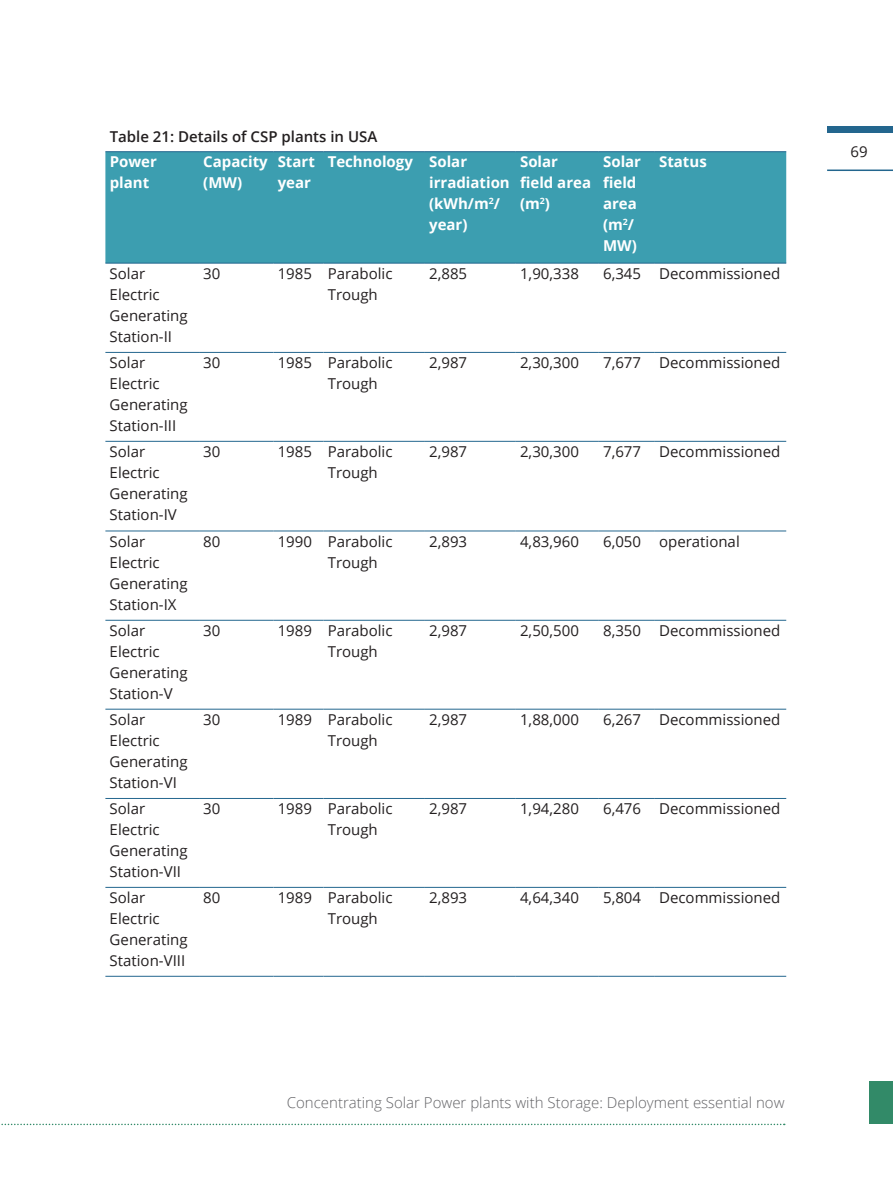
<style>
.page{position:relative;width:893px;height:1185px;background:#fff}
.page>*{position:absolute;margin:0;border:0;box-sizing:border-box;transform-origin:0 0}
.t1{font:15px/21px "Open Sans";color:#231f20}
.t2{font:700 15px/21px "Open Sans";color:#fff}
.t3{font:300 15px "Open Sans";color:#636366}
.t4{font:600 15px "Open Sans";color:#231f20}
</style>
<div class="page">
<hr style="left:826px;top:169px;width:66px;height:2px;background:#23668e">
<div style="left:826px;top:127px;width:66px;height:6px;background:#23668e"></div>
<div style="left:869px;top:1081px;width:23px;height:42px;background:#328a68"></div>
<svg style="left:1px;top:1123px;width:783px;height:2px"></svg>
<div style="left:105px;top:152px;width:680px;height:111px;background:#3c9eb0"></div>
<hr style="left:105px;top:352px;width:94px;height:1px;background:#23668e">
<hr style="left:199px;top:352px;width:74px;height:1px;background:#23668e">
<hr style="left:273px;top:352px;width:50px;height:1px;background:#23668e">
<hr style="left:323px;top:352px;width:101px;height:1px;background:#23668e">
<hr style="left:424px;top:352px;width:91px;height:1px;background:#23668e">
<hr style="left:515px;top:352px;width:83px;height:1px;background:#23668e">
<hr style="left:598px;top:352px;width:56px;height:1px;background:#23668e">
<hr style="left:654px;top:352px;width:131px;height:1px;background:#23668e">
<hr style="left:105px;top:441px;width:94px;height:1px;background:#23668e">
<hr style="left:199px;top:441px;width:74px;height:1px;background:#23668e">
<hr style="left:273px;top:441px;width:50px;height:1px;background:#23668e">
<hr style="left:323px;top:441px;width:101px;height:1px;background:#23668e">
<hr style="left:424px;top:441px;width:91px;height:1px;background:#23668e">
<hr style="left:515px;top:441px;width:83px;height:1px;background:#23668e">
<hr style="left:598px;top:441px;width:56px;height:1px;background:#23668e">
<hr style="left:654px;top:441px;width:131px;height:1px;background:#23668e">
<hr style="left:105px;top:530px;width:94px;height:1px;background:#23668e">
<hr style="left:199px;top:530px;width:74px;height:1px;background:#23668e">
<hr style="left:273px;top:530px;width:50px;height:1px;background:#23668e">
<hr style="left:323px;top:530px;width:101px;height:1px;background:#23668e">
<hr style="left:424px;top:530px;width:91px;height:1px;background:#23668e">
<hr style="left:515px;top:530px;width:83px;height:1px;background:#23668e">
<hr style="left:598px;top:530px;width:56px;height:1px;background:#23668e">
<hr style="left:654px;top:530px;width:131px;height:1px;background:#23668e">
<hr style="left:105px;top:620px;width:94px;height:1px;background:#23668e">
<hr style="left:199px;top:620px;width:74px;height:1px;background:#23668e">
<hr style="left:273px;top:620px;width:50px;height:1px;background:#23668e">
<hr style="left:323px;top:620px;width:101px;height:1px;background:#23668e">
<hr style="left:424px;top:620px;width:91px;height:1px;background:#23668e">
<hr style="left:515px;top:620px;width:83px;height:1px;background:#23668e">
<hr style="left:598px;top:620px;width:56px;height:1px;background:#23668e">
<hr style="left:654px;top:620px;width:131px;height:1px;background:#23668e">
<hr style="left:105px;top:709px;width:94px;height:1px;background:#23668e">
<hr style="left:199px;top:709px;width:74px;height:1px;background:#23668e">
<hr style="left:273px;top:709px;width:50px;height:1px;background:#23668e">
<hr style="left:323px;top:709px;width:101px;height:1px;background:#23668e">
<hr style="left:424px;top:709px;width:91px;height:1px;background:#23668e">
<hr style="left:515px;top:709px;width:83px;height:1px;background:#23668e">
<hr style="left:598px;top:709px;width:56px;height:1px;background:#23668e">
<hr style="left:654px;top:709px;width:131px;height:1px;background:#23668e">
<hr style="left:105px;top:798px;width:94px;height:1px;background:#23668e">
<hr style="left:199px;top:798px;width:74px;height:1px;background:#23668e">
<hr style="left:273px;top:798px;width:50px;height:1px;background:#23668e">
<hr style="left:323px;top:798px;width:101px;height:1px;background:#23668e">
<hr style="left:424px;top:798px;width:91px;height:1px;background:#23668e">
<hr style="left:515px;top:798px;width:83px;height:1px;background:#23668e">
<hr style="left:598px;top:798px;width:56px;height:1px;background:#23668e">
<hr style="left:654px;top:798px;width:131px;height:1px;background:#23668e">
<hr style="left:105px;top:151px;width:94px;height:1px;background:#23668e">
<hr style="left:199px;top:151px;width:74px;height:1px;background:#23668e">
<hr style="left:273px;top:151px;width:50px;height:1px;background:#23668e">
<hr style="left:323px;top:151px;width:101px;height:1px;background:#23668e">
<hr style="left:424px;top:151px;width:91px;height:1px;background:#23668e">
<hr style="left:515px;top:151px;width:83px;height:1px;background:#23668e">
<hr style="left:598px;top:151px;width:56px;height:1px;background:#23668e">
<hr style="left:654px;top:151px;width:131px;height:1px;background:#23668e">
<hr style="left:105px;top:263px;width:94px;height:1px;background:#23668e">
<hr style="left:199px;top:263px;width:74px;height:1px;background:#23668e">
<hr style="left:273px;top:263px;width:50px;height:1px;background:#23668e">
<hr style="left:323px;top:263px;width:101px;height:1px;background:#23668e">
<hr style="left:424px;top:263px;width:91px;height:1px;background:#23668e">
<hr style="left:515px;top:263px;width:83px;height:1px;background:#23668e">
<hr style="left:598px;top:263px;width:56px;height:1px;background:#23668e">
<hr style="left:654px;top:263px;width:131px;height:1px;background:#23668e">
<hr style="left:105px;top:887px;width:94px;height:1px;background:#23668e">
<hr style="left:199px;top:887px;width:74px;height:1px;background:#23668e">
<hr style="left:273px;top:887px;width:50px;height:1px;background:#23668e">
<hr style="left:323px;top:887px;width:101px;height:1px;background:#23668e">
<hr style="left:424px;top:887px;width:91px;height:1px;background:#23668e">
<hr style="left:515px;top:887px;width:83px;height:1px;background:#23668e">
<hr style="left:598px;top:887px;width:56px;height:1px;background:#23668e">
<hr style="left:654px;top:887px;width:131px;height:1px;background:#23668e">
<hr style="left:105px;top:976px;width:94px;height:1px;background:#23668e">
<hr style="left:199px;top:976px;width:74px;height:1px;background:#23668e">
<hr style="left:273px;top:976px;width:50px;height:1px;background:#23668e">
<hr style="left:323px;top:976px;width:101px;height:1px;background:#23668e">
<hr style="left:424px;top:976px;width:91px;height:1px;background:#23668e">
<hr style="left:515px;top:976px;width:83px;height:1px;background:#23668e">
<hr style="left:598px;top:976px;width:56px;height:1px;background:#23668e">
<hr style="left:654px;top:976px;width:131px;height:1px;background:#23668e">
<p class="t4" style="left:110px;top:127px;width:269px">Table 21: Details of CSP plants in USA</p>
<p class="t2" style="left:110px;top:151px;width:49px">Power plant</p>
<p class="t2" style="left:203px;top:151px;width:66px">Capacity (MW)</p>
<p class="t2" style="left:277px;top:151px;width:39px">Start year</p>
<p class="t2" style="left:429px;top:151px;width:82px;text-indent:-101px">Technology Solar irradiation (kWh/m<sup>2</sup>/ year)</p>
<p class="t2" style="left:520px;top:151px;width:73px">Solar field area (m<sup>2</sup>)</p>
<p class="t2" style="left:602px;top:151px;width:39px">Solar field area (m<sup>2</sup>/<br>MW)</p>
<p class="t2" style="left:658px;top:151px;width:49px">Status</p>
<p class="t1" style="left:110px;top:262px;width:79px">Solar<br>Electric<br>Generating<br>Station-II</p>
<p class="t1" style="left:203px;top:262px;width:19px">30</p>
<p class="t1" style="left:327px;top:262px;width:66px;text-indent:-50px">1985 Parabolic<br>Trough</p>
<p class="t1" style="left:429px;top:262px;width:39px">2,885</p>
<p class="t1" style="left:520px;top:262px;width:60px">1,90,338</p>
<p class="t1" style="left:602px;top:262px;width:179px">6,345 Decommissioned</p>
<p class="t1" style="left:110px;top:352px;width:79px">Solar<br>Electric<br>Generating<br>Station-III</p>
<p class="t1" style="left:203px;top:352px;width:19px">30</p>
<p class="t1" style="left:327px;top:352px;width:66px;text-indent:-50px">1985 Parabolic<br>Trough</p>
<p class="t1" style="left:429px;top:352px;width:39px">2,987</p>
<p class="t1" style="left:520px;top:352px;width:60px">2,30,300</p>
<p class="t1" style="left:602px;top:352px;width:179px">7,677 Decommissioned</p>
<p class="t1" style="left:110px;top:441px;width:79px">Solar<br>Electric<br>Generating<br>Station-IV</p>
<p class="t1" style="left:203px;top:441px;width:19px">30</p>
<p class="t1" style="left:327px;top:441px;width:66px;text-indent:-50px">1985 Parabolic<br>Trough</p>
<p class="t1" style="left:429px;top:441px;width:39px">2,987</p>
<p class="t1" style="left:520px;top:441px;width:60px">2,30,300</p>
<p class="t1" style="left:602px;top:441px;width:179px">7,677 Decommissioned</p>
<p class="t1" style="left:110px;top:530px;width:79px">Solar<br>Electric<br>Generating<br>Station-IX</p>
<p class="t1" style="left:203px;top:530px;width:19px">80</p>
<p class="t1" style="left:327px;top:530px;width:66px;text-indent:-50px">1990 Parabolic<br>Trough</p>
<p class="t1" style="left:429px;top:530px;width:39px">2,893</p>
<p class="t1" style="left:520px;top:530px;width:60px">4,83,960</p>
<p class="t1" style="left:602px;top:530px;width:138px">6,050 operational</p>
<p class="t1" style="left:110px;top:619px;width:79px">Solar<br>Electric<br>Generating<br>Station-V</p>
<p class="t1" style="left:203px;top:619px;width:19px">30</p>
<p class="t1" style="left:327px;top:619px;width:66px;text-indent:-50px">1989 Parabolic<br>Trough</p>
<p class="t1" style="left:429px;top:619px;width:39px">2,987</p>
<p class="t1" style="left:520px;top:619px;width:60px">2,50,500</p>
<p class="t1" style="left:602px;top:619px;width:179px">8,350 Decommissioned</p>
<p class="t1" style="left:110px;top:708px;width:79px">Solar<br>Electric<br>Generating<br>Station-VI</p>
<p class="t1" style="left:203px;top:708px;width:19px">30</p>
<p class="t1" style="left:327px;top:708px;width:66px;text-indent:-50px">1989 Parabolic<br>Trough</p>
<p class="t1" style="left:429px;top:708px;width:39px">2,987</p>
<p class="t1" style="left:520px;top:708px;width:60px">1,88,000</p>
<p class="t1" style="left:602px;top:708px;width:179px">6,267 Decommissioned</p>
<p class="t1" style="left:110px;top:798px;width:79px">Solar<br>Electric<br>Generating<br>Station-VII</p>
<p class="t1" style="left:203px;top:798px;width:19px">30</p>
<p class="t1" style="left:327px;top:798px;width:66px;text-indent:-50px">1989 Parabolic<br>Trough</p>
<p class="t1" style="left:429px;top:798px;width:39px">2,987</p>
<p class="t1" style="left:520px;top:798px;width:60px">1,94,280</p>
<p class="t1" style="left:602px;top:798px;width:179px">6,476 Decommissioned</p>
<p class="t1" style="left:110px;top:886px;width:79px">Solar<br>Electric<br>Generating<br>Station-VIII</p>
<p class="t1" style="left:203px;top:886px;width:19px">80</p>
<p class="t1" style="left:327px;top:886px;width:66px;text-indent:-50px">1989 Parabolic<br>Trough</p>
<p class="t1" style="left:429px;top:886px;width:39px">2,893</p>
<p class="t1" style="left:520px;top:886px;width:60px">4,64,340</p>
<p class="t1" style="left:602px;top:886px;width:179px">5,804 Decommissioned</p>
<p class="t3" style="left:287px;top:1092px;width:499px">Concentrating Solar Power plants with Storage: Deployment essential now</p>
<p class="t1" style="left:850px;top:141px;width:19px">69</p>
</div>
